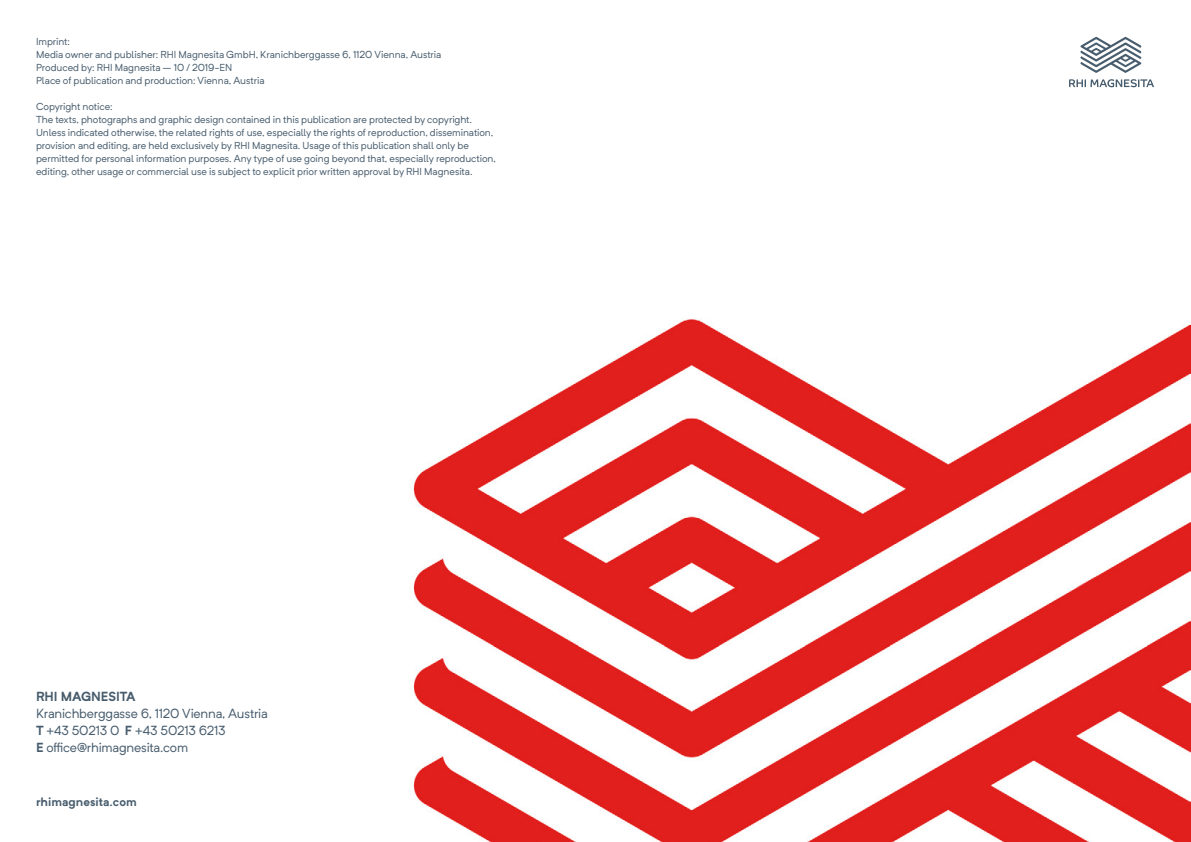
<style>
.page{position:relative;width:1191px;height:842px;background:#fff}
.page>*{position:absolute;margin:0;border:0;box-sizing:border-box;transform-origin:0 0}
.t1{font:13px/17px "Neutrif Pro";letter-spacing:-.015em;color:#475c6d}
.t2{font:700 13px "Neutrif Pro";letter-spacing:-.005em;color:#475c6d}
.t3{font:700 12px "Neutrif Pro";color:#475c6d}
.t4{font:10px/13px "Neutrif Pro";letter-spacing:-.005em;color:#475c6d}
.s1{font-weight:700}
</style>
<div class="page">
<img style="left:413px;top:36px;width:777px;height:806px">
<svg style="left:1069px;top:79px;width:85px;height:8px"></svg>
<svg style="left:1080px;top:37px;width:61px;height:36px"></svg>
<p class="t4" style="left:36px;top:34px;width:407px">Imprint:<br>Media owner and publisher: RHI Magnesita GmbH, Kranichberggasse 6, 1120 Vienna, Austria Produced by: RHI Magnesita – 10 / 2019-EN<br>Place of publication and production: Vienna, Austria</p>
<p class="t4" style="left:36px;top:99px;width:461px">Copyright notice:<br>The texts, photographs and graphic design contained in this publication are protected by copyright.<br>Unless indicated otherwise, the related rights of use, especially the rights of reproduction, dissemination, provision and editing, are held exclusively by RHI Magnesita. Usage of this publication shall only be permitted for personal information purposes. Any type of use going beyond that, especially reproduction, editing, other usage or commercial use is subject to explicit prior written approval by RHI Magnesita.</p>
<h1 class="t2" style="left:36px;top:688px;width:101px">RHI MAGNESITA</h1>
<h1 class="t1" style="left:36px;top:705px;width:233px">Kranichberggasse 6, 1120 Vienna, Austria<br><span class="s1">T</span> +43 50213 0 <span class="s1">F</span> +43 50213 6213<br><span class="s1">E</span> office@rhimagnesita.com</h1>
<p class="t3" style="left:36px;top:794px;width:102px">rhimagnesita.com</p>
</div>
